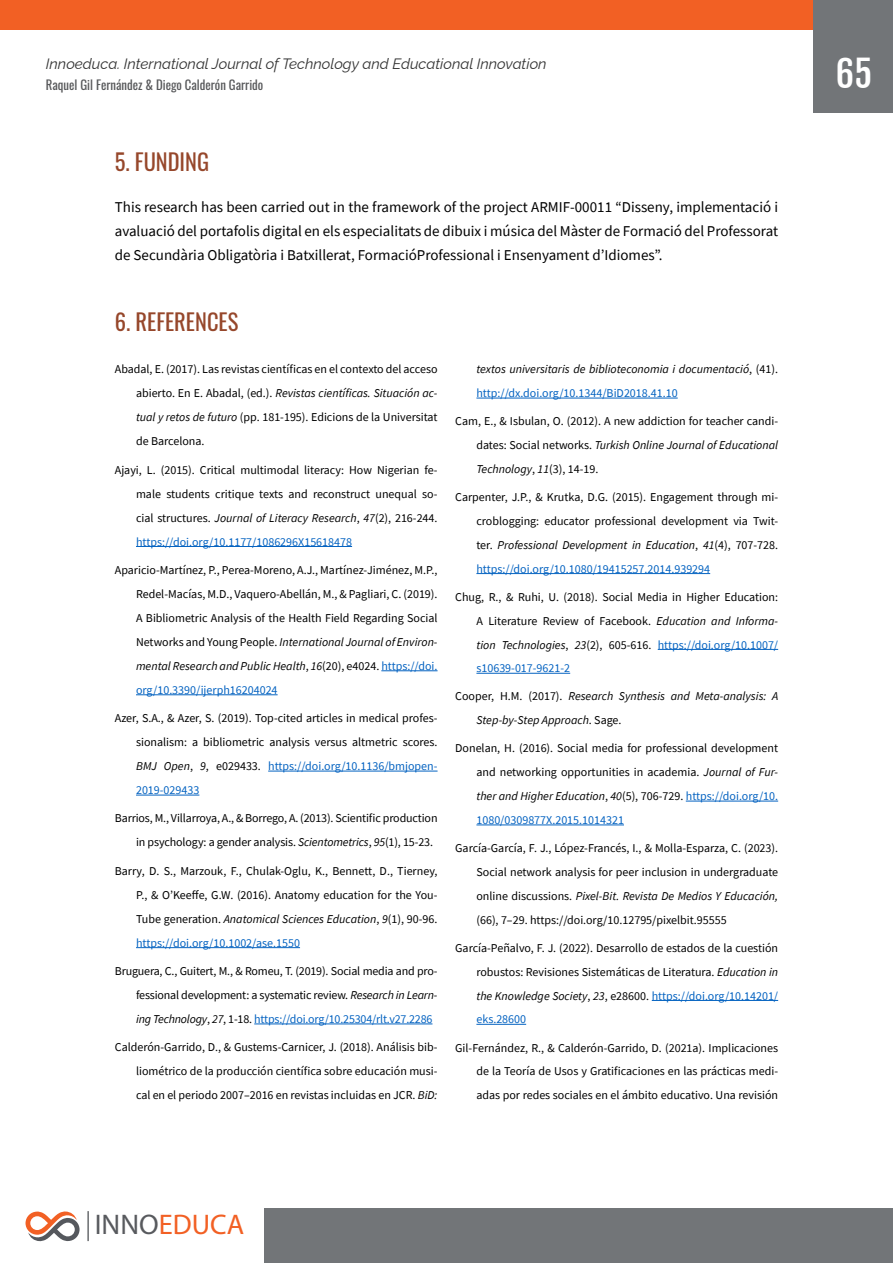
<style>
.page{position:relative;width:893px;height:1263px;background:#fff}
.page>*{position:absolute;margin:0;border:0;box-sizing:border-box;transform-origin:0 0}
.t1{font:36px "Fjalla One";color:#fff}
.t2{font:28.5px "Myriad Pro";color:#f26024}
.TITULO_EPIGRAFE{font:22.5px "Oswald";color:#96472b}
.PRIMER_PARRAFO{font:15px/24px "Source Sans Pro";color:#000;text-align:justify}
.t3{font:italic 15px "Raleway";color:#333}
.t4{font:12.75px "Oswald";color:#57585a}
.REFERENCIAS{font:12px/24px "Source Sans Pro";color:#000;text-align:justify}
.REFERENCIAS-2{font:italic 12px/23.9px "Source Sans Pro";color:#000}
.s1{font-style:italic}
.s2{color:#0563c1}
.s3{font-style:normal}
.s4{font-style:normal;color:#0563c1}
.s5{color:#585a5e}
</style>
<div class="page">
<div style="left:0;top:0;width:893px;height:30px;background:#f26024"></div>
<hr style="left:0;top:0;width:1px;height:112px;background:#727578">
<div style="left:814px;top:0;width:79px;height:112px;background:#727578"></div>
<div style="left:264px;top:1209px;width:629px;height:54px;background:#727578"></div>
<img style="left:87px;top:1211px;width:2px;height:30px">
<svg style="left:26px;top:1211px;width:54px;height:30px"></svg>
<hr style="left:136px;top:546px;width:216px;height:1px;background:#0563c1">
<hr style="left:381px;top:670px;width:57px;height:1px;background:#0563c1">
<hr style="left:136px;top:694px;width:142px;height:1px;background:#0563c1">
<hr style="left:268px;top:771px;width:170px;height:1px;background:#0563c1">
<hr style="left:136px;top:795px;width:63px;height:1px;background:#0563c1">
<hr style="left:136px;top:947px;width:164px;height:1px;background:#0563c1">
<hr style="left:254px;top:1024px;width:178px;height:1px;background:#0563c1">
<hr style="left:476px;top:398px;width:202px;height:1px;background:#0563c1">
<hr style="left:476px;top:573px;width:234px;height:1px;background:#0563c1">
<hr style="left:658px;top:649px;width:120px;height:1px;background:#0563c1">
<hr style="left:476px;top:673px;width:94px;height:1px;background:#0563c1">
<hr style="left:686px;top:801px;width:92px;height:1px;background:#0563c1">
<hr style="left:476px;top:825px;width:148px;height:1px;background:#0563c1">
<hr style="left:652px;top:1000px;width:126px;height:1px;background:#0563c1">
<hr style="left:476px;top:1024px;width:50px;height:1px;background:#0563c1">
<p class="t3" style="left:46px;top:51px;width:502px">Innoeduca. International Journal of Technology and Educational Innovation</p>
<p class="t4" style="left:46px;top:74px;width:219px">Raquel Gil Fernández &amp; Diego Calderón Garrido</p>
<p class="TITULO_EPIGRAFE" style="left:115px;top:142px;width:96px">5. FUNDING</p>
<p class="PRIMER_PARRAFO" style="left:115px;top:195px;width:665px">This research has been carried out in the framework of the project ARMIF-00011 “Disseny, implementació i avaluació del portafolis digital en els especialitats de dibuix i música del Màster de Formació del Professorat de Secundària Obligatòria i Batxillerat, FormacióProfessional i Ensenyament d’Idiomes”.</p>
<p class="TITULO_EPIGRAFE" style="left:115px;top:301px;width:125px">6. REFERENCES</p>
<p class="REFERENCIAS" style="left:136px;top:357px;width:303px;text-indent:-21px">Abadal, E. (2017). Las revistas científicas en el contexto del acceso abierto. En E. Abadal, (ed.). <span class="s1">Revistas científicas. Situación ac&shy;tual y retos de futuro</span> (pp. 181-195). Edicions de la Universitat de Barcelona.</p>
<p class="REFERENCIAS" style="left:136px;top:457px;width:303px;text-indent:-21px">Ajayi, L. (2015). Critical multimodal literacy: How Nigerian fe&shy;male students critique texts and reconstruct unequal so&shy;cial structures. <span class="s1">Journal of Literacy Research</span>, <span class="s1">47</span>(2), 216-244. <span class="s2">https://doi.org/10.1177/1086296X15618478</span></p>
<p class="REFERENCIAS" style="left:136px;top:558px;width:303px;text-indent:-21px">Aparicio-Martínez, P., Perea-Moreno, A.J., Martínez-Jiménez, M.P., Redel-Macías, M.D., Vaquero-Abellán, M., &amp; Pagliari, C. (2019).<br>A Bibliometric Analysis of the Health Field Regarding Social Networks and Young People. <span class="s1">International Journal of Environ&shy;mental Research and Public Health</span>, <span class="s1">16</span>(20), e4024. <span class="s2">https://doi. org/10.3390/ijerph16204024</span></p>
<p class="REFERENCIAS" style="left:136px;top:706px;width:303px;text-indent:-21px">Azer, S.A., &amp; Azer, S. (2019). Top-cited articles in medical profes&shy;sionalism: a bibliometric analysis versus altmetric scores.<br><span class="s1">BMJ Open</span>, <span class="s1">9</span>, e029433. <span class="s2">https://doi.org/10.1136/bmjopen-2019-029433</span></p>
<p class="REFERENCIAS" style="left:136px;top:806px;width:303px;text-indent:-21px">Barrios, M., Villarroya, A., &amp; Borrego, A. (2013). Scientific production in psychology: a gender analysis. <span class="s1">Scientometrics</span>, <span class="s1">95</span>(1), 15-23.</p>
<p class="REFERENCIAS" style="left:136px;top:859px;width:303px;text-indent:-21px">Barry, D. S., Marzouk, F., Chulak-Oglu, K., Bennett, D., Tierney, P., &amp; O’Keeffe, G.W. (2016). Anatomy education for the You-Tube generation. <span class="s1">Anatomical Sciences Education</span>, <span class="s1">9</span>(1), 90-96. <span class="s2">https://doi.org/10.1002/ase.1550</span></p>
<p class="REFERENCIAS" style="left:136px;top:959px;width:303px;text-indent:-21px">Bruguera, C., Guitert, M., &amp; Romeu, T. (2019). Social media and pro&shy;fessional development: a systematic review. <span class="s1">Research in Learn&shy;ing Technology</span>, <span class="s1">27</span>, 1-18. <span class="s2">https://doi.org/10.25304/rlt.v27.2286</span></p>
<p class="REFERENCIAS" style="left:136px;top:1035px;width:303px;text-indent:-21px">Calderón-Garrido, D., &amp; Gustems-Carnicer, J. (2018). Análisis bib&shy;liométrico de la producción científica sobre educación musi&shy;cal en el periodo 2007–2016 en revistas incluidas en JCR. <span class="s1">BiD:</span></p>
<p class="REFERENCIAS-2" style="left:476px;top:357px;width:303px">textos universitaris de biblioteconomia i documentació<span class="s3">, (41). </span><span class="s4">http://dx.doi.org/10.1344/BiD2018.41.10</span></p>
<p class="REFERENCIAS" style="left:476px;top:409px;width:303px;text-indent:-21px">Cam, E., &amp; Isbulan, O. (2012). A new addiction for teacher candi&shy;dates: Social networks. <span class="s1">Turkish Online Journal of Educational Technology</span>, <span class="s1">11</span>(3), 14-19.</p>
<p class="REFERENCIAS" style="left:476px;top:485px;width:303px;text-indent:-21px">Carpenter, J.P., &amp; Krutka, D.G. (2015). Engagement through mi&shy;croblogging: educator professional development via Twit&shy;ter. <span class="s1">Professional Development in Education</span>, <span class="s1">41</span>(4), 707-728. <span class="s2">https://doi.org/10.1080/19415257.2014.939294</span></p>
<p class="REFERENCIAS" style="left:476px;top:585px;width:303px;text-indent:-21px">Chug, R., &amp; Ruhi, U. (2018). Social Media in Higher Education:<br>A Literature Review of Facebook. <span class="s1">Education and Informa&shy;tion Technologies</span>, <span class="s1">23</span>(2), 605-616. <span class="s2">https://doi.org/10.1007/ s10639-017-9621-2</span></p>
<p class="REFERENCIAS-2" style="left:476px;top:684px;width:303px;text-indent:-21px"><span class="s3">Cooper, H.M. (2017).</span> Research Synthesis and Meta-analysis: A<br>Step-by-Step Approach<span class="s3">. Sage.</span></p>
<p class="REFERENCIAS" style="left:476px;top:736px;width:303px;text-indent:-21px">Donelan, H. (2016). Social media for professional development and networking opportunities in academia. <span class="s1">Journal of Fur&shy;ther and Higher Education</span>, <span class="s1">40</span>(5), 706-729. <span class="s2">https://doi.org/10.<br>1080/0309877X.2015.1014321</span></p>
<p class="REFERENCIAS" style="left:476px;top:836px;width:303px;text-indent:-21px">García-García, F. J., López-Francés, I., &amp; Molla-Esparza, C. (2023).<br>Social network analysis for peer inclusion in undergraduate online discussions. <span class="s1">Pixel-Bit. Revista De Medios Y Educación, </span>(66), 7–29. https://doi.org/10.12795/pixelbit.95555</p>
<p class="REFERENCIAS" style="left:476px;top:936px;width:303px;text-indent:-21px">García-Peñalvo, F. J. (2022). Desarrollo de estados de la cuestión robustos: Revisiones Sistemáticas de Literatura. <span class="s1">Education in the Knowledge Society</span>, <span class="s1">23</span>, e28600. <span class="s2">https://doi.org/10.14201/ eks.28600</span></p>
<p class="REFERENCIAS" style="left:476px;top:1035px;width:303px;text-indent:-21px">Gil-Fernández, R., &amp; Calderón-Garrido, D. (2021a). Implicaciones de la Teoría de Usos y Gratificaciones en las prácticas medi&shy;adas por redes sociales en el ámbito educativo. Una revisión</p>
<h2 class="t2" style="left:95px;top:1207px;width:151px"><span class="s5">INNO</span>EDUCA</h2>
<h1 class="t1" style="left:836px;top:52px;width:38px">65</h1>
</div>
